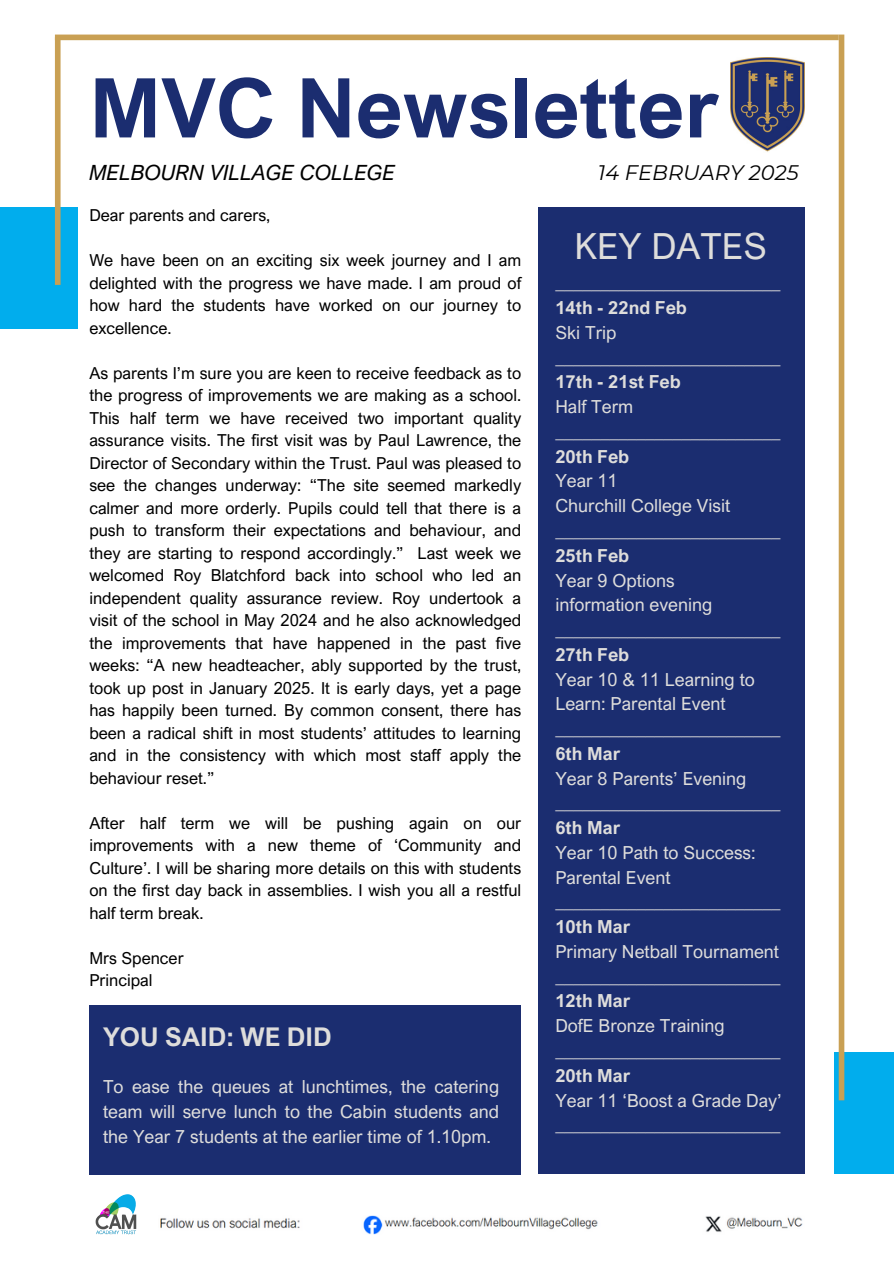
<style>
.page{position:relative;width:894px;height:1264px;background:#fff}
.page>*{position:absolute;margin:0;border:0;box-sizing:border-box;transform-origin:0 0}
.t1{font:700 82.5px "Arial Nova";color:#1b2d70}
.t2{font:36px "Arial Nova";color:#dedddb}
.t3{font:700 25.8px "Arial Nova";color:#dedddb}
.t4{font:italic 21px "Arial Nova";color:#000}
.t5{font:italic 21px "Montserrat";color:#000}
.t6{font:18px/24.8px "Arial Nova";color:#dedddb}
.t7{font:700 18px "Arial Nova";color:#dedddb}
.t8{font:16.5px/22.5px "Arial Nova";color:#000;text-align:justify}
.s1{font-weight:700}
</style>
<div class="page">
<div style="left:0;top:207px;width:78px;height:121px;background:#01aded"></div>
<div style="left:538px;top:207px;width:266px;height:966px;background:#1b2d70"></div>
<div style="left:834px;top:1052px;width:59px;height:121px;background:#01aded"></div>
<div style="left:55px;top:35px;width:783px;height:5px;background:#c9a053"></div>
<div style="left:838px;top:35px;width:6px;height:1065px;background:#c9a053"></div>
<div style="left:55px;top:37px;width:6px;height:248px;background:#c9a053"></div>
<img style="left:160px;top:1215px;width:643px;height:19px">
<img style="left:730px;top:58px;width:73px;height:94px">
<img style="left:95px;top:1194px;width:42px;height:40px">
<div style="left:89px;top:1004px;width:432px;height:170px;background:#1b2d70"></div>
<p class="t1" style="left:89px;top:56px;width:630px">MVC Newsletter</p>
<p class="t4" style="left:89px;top:159px;width:307px">MELBOURN VILLAGE COLLEGE</p>
<p class="t5" style="left:597px;top:160px;width:202px">14 FEBRUARY 2025</p>
<p class="t8" style="left:89px;top:203px;width:182px">Dear parents and carers,</p>
<h1 class="t8" style="left:89px;top:248px;width:433px">We have been on an exciting six week journey and I am delighted with the progress we have made. I am proud of how hard the students have worked on our journey to excellence.</h1>
<p class="t8" style="left:89px;top:361px;width:433px">As parents I’m sure you are keen to receive feedback as to the progress of improvements we are making as a school.<br>This half term we have received two important quality assurance visits. The first visit was by Paul Lawrence, the Director of Secondary within the Trust. Paul was pleased to see the changes underway: “The site seemed markedly calmer and more orderly. Pupils could tell that there is a push to transform their expectations and behaviour, and they are starting to respond accordingly.” Last week we welcomed Roy Blatchford back into school who led an independent quality assurance review. Roy undertook a visit of the school in May 2024 and he also acknowledged the improvements that have happened in the past five weeks: “A new headteacher, ably supported by the trust, took up post in January 2025. It is early days, yet a page has happily been turned. By common consent, there has been a radical shift in most students’ attitudes to learning and in the consistency with which most staff apply the behaviour reset.”</p>
<h4 class="t8" style="left:89px;top:811px;width:433px">After half term we will be pushing again on our improvements with a new theme of ‘Community and Culture’. I will be sharing more details on this with students on the first day back in assemblies. I wish you all a restful half term break.</h4>
<h4 class="t8" style="left:89px;top:946px;width:96px">Mrs Spencer</h4>
<p class="t8" style="left:89px;top:968px;width:65px">Principal</p>
<p class="t3" style="left:103px;top:1020px;width:230px">YOU SAID: WE DID</p>
<p class="t6" style="left:103px;top:1074px;width:397px;text-align:justify">To ease the queues at lunchtimes, the catering team will serve lunch to the Cabin students and the Year 7 students at the earlier time of 1.10pm.</p>
<p class="t2" style="left:574px;top:223px;width:194px">KEY DATES</p>
<p class="t6" style="left:555px;top:270px;width:227px">_________________________<br><span class="s1">14th - 22nd Feb</span></p>
<h2 class="t6" style="left:555px;top:320px;width:63px">Ski Trip</h2>
<p class="t6" style="left:555px;top:344px;width:227px">_________________________<br><span class="s1">17th - 21st Feb</span></p>
<p class="t6" style="left:555px;top:394px;width:79px">Half Term</p>
<p class="t6" style="left:555px;top:419px;width:227px">_________________________</p>
<p class="t7" style="left:555px;top:445px;width:75px">20th Feb</p>
<p class="t6" style="left:555px;top:468px;width:64px">Year 11</p>
<p class="t6" style="left:555px;top:493px;width:176px">Churchill College Visit</p>
<p class="t6" style="left:555px;top:518px;width:227px">_________________________</p>
<p class="t7" style="left:555px;top:544px;width:75px">25th Feb</p>
<p class="t6" style="left:555px;top:567px;width:121px">Year 9 Options</p>
<p class="t6" style="left:555px;top:592px;width:158px">information evening</p>
<p class="t6" style="left:555px;top:617px;width:227px">_________________________</p>
<p class="t7" style="left:555px;top:643px;width:75px">27th Feb</p>
<p class="t6" style="left:555px;top:666px;width:201px">Year 10 &amp; 11 Learning to<br>Learn: Parental Event</p>
<p class="t6" style="left:555px;top:716px;width:227px">_________________________</p>
<p class="t7" style="left:555px;top:742px;width:66px">6th Mar</p>
<p class="t6" style="left:555px;top:765px;width:192px">Year 8 Parents’ Evening</p>
<p class="t6" style="left:555px;top:790px;width:227px">_________________________</p>
<p class="t7" style="left:555px;top:816px;width:66px">6th Mar</p>
<p class="t6" style="left:555px;top:839px;width:202px">Year 10 Path to Success:<br>Parental Event</p>
<p class="t6" style="left:555px;top:889px;width:227px">_________________________</p>
<p class="t7" style="left:555px;top:915px;width:76px">10th Mar</p>
<p class="t6" style="left:555px;top:938px;width:225px">Primary Netball Tournament</p>
<p class="t6" style="left:555px;top:963px;width:227px">_________________________</p>
<p class="t7" style="left:555px;top:989px;width:76px">12th Mar</p>
<p class="t6" style="left:555px;top:1013px;width:171px">DofE Bronze Training</p>
<p class="t7" style="left:555px;top:1039px;width:227px">_________________________</p>
<p class="t7" style="left:555px;top:1064px;width:76px">20th Mar</p>
<p class="t6" style="left:555px;top:1087px;width:228px">Year 11 ‘Boost a Grade Day’</p>
<p class="t6" style="left:555px;top:1112px;width:227px">_________________________</p>
</div>
